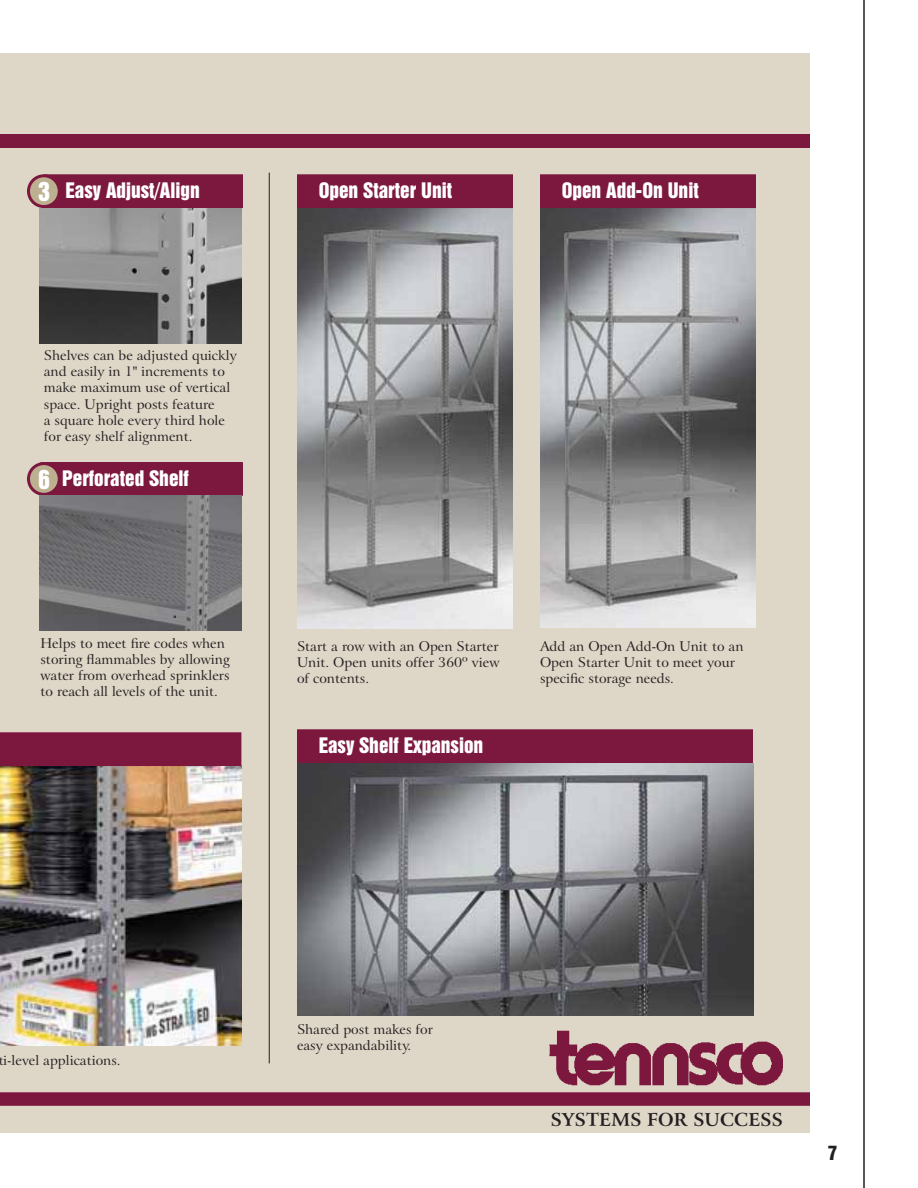
<style>
.page{position:relative;width:918px;height:1188px;background:#fff}
.page>*{position:absolute;margin:0;border:0;box-sizing:border-box;transform-origin:0 0}
.t1{font:19.5px "Swiss 921 BT Regular A";color:#fff}
.t2{font:700 18px "Arrus BT";color:#231f20}
.t3{font:18px "Swiss 921 BT Regular A";color:#231f20}
.t4{font:13.5px/16.2px "Arrus BT";color:#231f20}
.s1{font-size:24px}
.s2{font-weight:700}
</style>
<div class="page">
<div style="left:0;top:53px;width:810px;height:1080px;background:#ded6c7"></div>
<img style="left:540px;top:208px;width:216px;height:419px">
<img style="left:297px;top:208px;width:216px;height:421px">
<div style="left:0;top:134px;width:810px;height:13px;background:#7c183e"></div>
<svg style="left:0;top:1092px;width:810px;height:14px;background:#7f1e42"></svg>
<img style="left:549px;top:1030px;width:234px;height:56px">
<div style="left:298px;top:730px;width:454px;height:32px;background:#7c183e"></div>
<div style="left:297px;top:729px;width:456px;height:34px;border:2px solid #7c183e"></div>
<div style="left:45px;top:175px;width:197px;height:32px;background:#7c183e"></div>
<div style="left:44px;top:174px;width:199px;height:34px;border:2px solid #7c183e"></div>
<div style="left:28px;top:176px;width:31px;height:31px;background:#bdb091;border-radius:50%"></div>
<div style="left:27px;top:174px;width:34px;height:34px;border:3px solid #7c183e;border-radius:50%"></div>
<div style="left:41px;top:463px;width:201px;height:32px;background:#7c183e"></div>
<div style="left:40px;top:462px;width:203px;height:34px;border:2px solid #7c183e"></div>
<div style="left:28px;top:464px;width:31px;height:30px;background:#bdb091;border-radius:50%"></div>
<div style="left:27px;top:462px;width:34px;height:34px;border:3px solid #7c183e;border-radius:50%"></div>
<img style="left:297px;top:763px;width:456px;height:253px">
<img style="left:39px;top:208px;width:203px;height:135px">
<img style="left:39px;top:495px;width:203px;height:135px">
<div style="left:298px;top:175px;width:214px;height:32px;background:#7c183e"></div>
<div style="left:297px;top:174px;width:216px;height:34px;border:2px solid #7c183e"></div>
<div style="left:541px;top:175px;width:214px;height:32px;background:#7c183e"></div>
<div style="left:540px;top:174px;width:216px;height:34px;border:2px solid #7c183e"></div>
<hr style="left:863px;top:0;width:2px;height:1188px;background:#231f20">
<hr style="left:269px;top:173px;width:1px;height:890px;background:#231f20">
<img style="left:0;top:766px;width:241px;height:279px">
<div style="left:0;top:732px;width:241px;height:34px;background:#7c183e"></div>
<h1 class="t1" style="left:38px;top:182px;width:163px"><span class="s1">3</span> Easy Adjust/Align</h1>
<p class="t4" style="left:44px;top:348px;width:195px">Shelves can be adjusted quickly and easily in 1<span class="s2">"</span> increments to make maximum use of vertical space. Upright posts feature<br>a square hole every third hole for easy shelf alignment.</p>
<h1 class="t1" style="left:38px;top:470px;width:152px"><span class="s1">6</span> Perforated Shelf</h1>
<p class="t4" style="left:41px;top:636px;width:191px">Helps to meet fire codes when storing flammables by allowing water from overhead sprinklers to reach all levels of the unit.</p>
<h1 class="t1" style="left:319px;top:182px;width:135px">Open Starter Unit</h1>
<h1 class="t1" style="left:562px;top:182px;width:139px">Open Add-On Unit</h1>
<p class="t4" style="left:297px;top:639px;width:204px;text-align:justify">Start a row with an Open Starter Unit. Open units offer 360º view of contents.</p>
<h1 class="t1" style="left:319px;top:737px;width:166px">Easy Shelf Expansion</h1>
<p class="t4" style="left:540px;top:639px;width:205px">Add an Open Add-On Unit to an<br>Open Starter Unit to meet your specific storage needs.</p>
<p class="t4" style="left:-2px;top:1053px;width:124px">ti-level applications.</p>
<p class="t4" style="left:297px;top:1021px;width:137px">Shared post makes for easy expandability.</p>
<h2 class="t2" style="left:551px;top:1109px;width:234px">SYSTEMS FOR SUCCESS</h2>
<h2 class="t3" style="left:828px;top:1145px;width:10px">7</h2>
</div>
